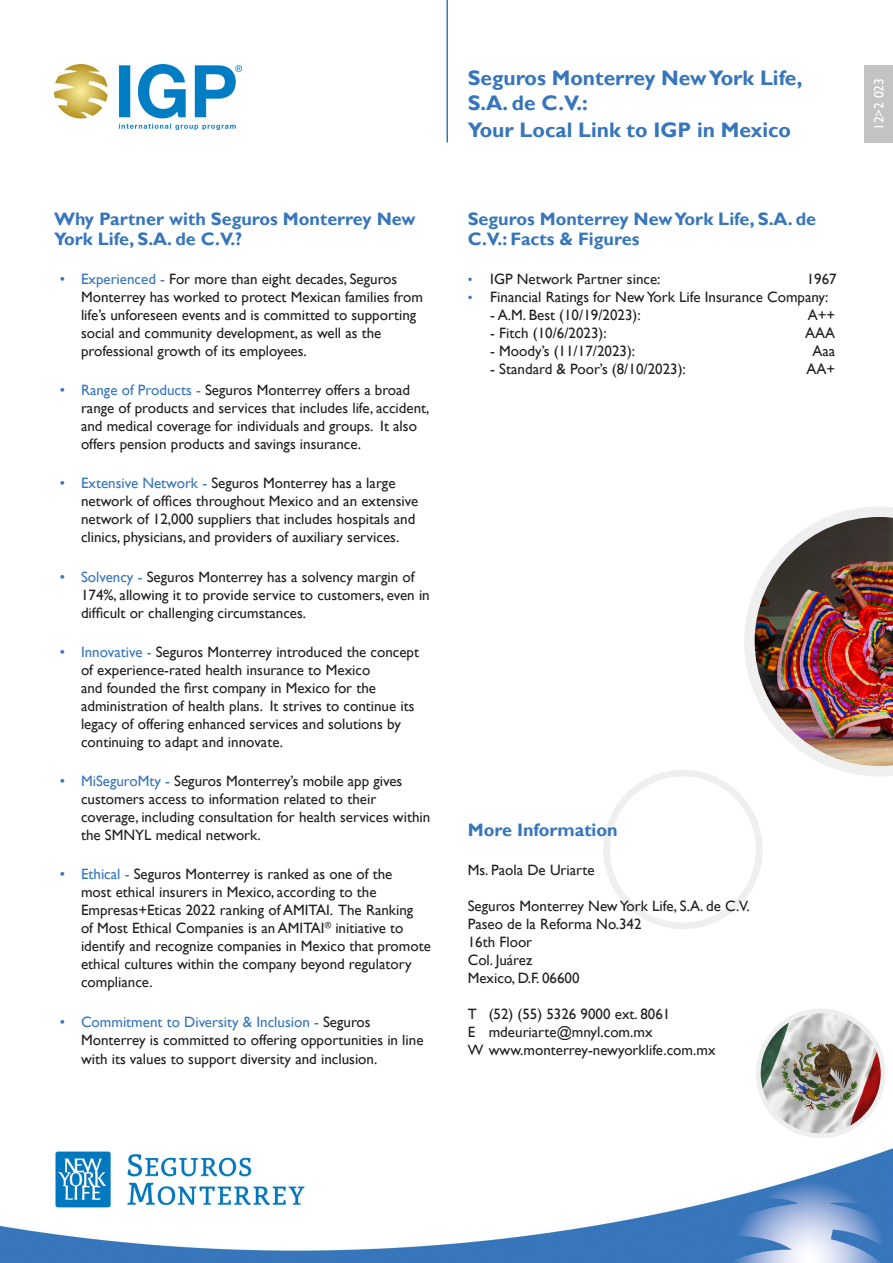
<style>
.page{position:relative;width:893px;height:1263px;background:#fff}
.page>*{position:absolute;margin:0;border:0;box-sizing:border-box;transform-origin:0 0}
.Page_Header{font:700 21px/25.2px "Gill Sans";color:#3776bb}
.BestChoice_-_Paragrah_Title{font:700 18px/19.5px "Gill Sans";color:#3776bb}
.List{font:15px/18px "Gill Sans";color:#231f20}
.t1{font:13.5px "Gill Sans";color:#fff}
.s1{color:#3776bb}
.s2{font-size:13.5px;color:#3776bb}
</style>
<div class="page">
<hr style="left:446px;top:0;width:2px;height:142px;background:#3776bb">
<img style="left:0;top:1132px;width:893px;height:131px">
<img style="left:54px;top:65px;width:187px;height:65px">
<div style="left:865px;top:66px;width:28px;height:77px;background:#c3c3c3"></div>
<div style="left:603px;top:770px;width:160px;height:159px;border:7px solid #efefef;border-radius:50%"></div>
<img style="left:744px;top:507px;width:149px;height:269px">
<img style="left:758px;top:1011px;width:125px;height:125px;border-radius:62px">
<div style="left:756px;top:1008px;width:129px;height:130px;border:5px solid #efefef;border-radius:50%"></div>
<img style="left:54px;top:1151px;width:252px;height:58px">
<p class="BestChoice_-_Paragrah_Title" style="left:54px;top:210px;width:363px">Why Partner with Seguros Monterrey New<br>York Life, S.A. de C.V.?</p>
<p class="List" style="left:81px;top:270px;width:343px;text-indent:-21px"><span class="s1">• Experienced -</span> For more than eight decades, Seguros Monterrey has worked to protect Mexican families from life’s unforeseen events and is committed to supporting social and community development, as well as the professional growth of its employees.</p>
<p class="List" style="left:81px;top:381px;width:350px;text-indent:-21px"><span class="s1">• Range of Products -</span> Seguros Monterrey offers a broad range of products and services that includes life, accident, and medical coverage for individuals and groups. It also offers pension products and savings insurance.</p>
<p class="List" style="left:81px;top:475px;width:339px;text-indent:-21px"><span class="s1">• Extensive Network -</span> Seguros Monterrey has a large network of offices throughout Mexico and an extensive network of 12,000 suppliers that includes hospitals and clinics, physicians, and providers of auxiliary services.</p>
<p class="List" style="left:81px;top:568px;width:350px;text-indent:-21px"><span class="s1">• Solvency -</span> Seguros Monterrey has a solvency margin of<br>174%, allowing it to provide service to customers, even in difficult or challenging circumstances.</p>
<p class="List" style="left:81px;top:643px;width:340px;text-indent:-21px"><span class="s1">• Innovative -</span> Seguros Monterrey introduced the concept of experience-rated health insurance to Mexico<br>and founded the first company in Mexico for the administration of health plans. It strives to continue its legacy of offering enhanced services and solutions by continuing to adapt and innovate.</p>
<p class="List" style="left:81px;top:772px;width:351px;text-indent:-21px"><span class="s1">• MiSeguroMty -</span> Seguros Monterrey’s mobile app gives customers access to information related to their coverage, including consultation for health services within the SMNYL medical network.</p>
<p class="List" style="left:81px;top:866px;width:351px;text-indent:-21px"><span class="s1">• Ethical -</span> Seguros Monterrey is ranked as one of the<br>most ethical insurers in Mexico, according to the Empresas+Eticas 2022 ranking of AMITAI. The Ranking<br>of Most Ethical Companies is an AMITAI<sup>®</sup> initiative to identify and recognize companies in Mexico that promote ethical cultures within the company beyond regulatory compliance.</p>
<p class="List" style="left:81px;top:1013px;width:344px;text-indent:-21px"><span class="s1">• Commitment to Diversity &amp; Inclusion -</span> Seguros<br>Monterrey is committed to offering opportunities in line</p>
<p class="List" style="left:81px;top:1050px;width:298px">with its values to support diversity and inclusion.</p>
<p class="Page_Header" style="left:468px;top:66px;width:336px">Seguros Monterrey New York Life,<br>S.A. de C.V.:</p>
<p class="Page_Header" style="left:468px;top:118px;width:325px">Your Local Link to IGP in Mexico</p>
<p class="BestChoice_-_Paragrah_Title" style="left:468px;top:210px;width:350px">Seguros Monterrey New York Life, S.A. de<br>C.V.: Facts &amp; Figures</p>
<p class="List" style="left:468px;top:270px;width:194px"><span class="s2">•</span> IGP Network Partner since:</p>
<p class="List" style="left:807px;top:270px;width:31px">1967</p>
<p class="List" style="left:468px;top:288px;width:362px"><span class="s2">•</span> Financial Ratings for New York Life Insurance Company:</p>
<p class="List" style="left:490px;top:306px;width:152px">- A.M. Best (10/19/2023):</p>
<p class="List" style="left:808px;top:306px;width:29px">A++</p>
<p class="List" style="left:490px;top:324px;width:118px">- Fitch (10/6/2023):</p>
<p class="List" style="left:805px;top:324px;width:32px">AAA</p>
<p class="List" style="left:490px;top:342px;width:146px">- Moody’s (11/17/2023):</p>
<p class="List" style="left:812px;top:342px;width:24px">Aaa</p>
<p class="List" style="left:490px;top:360px;width:197px">- Standard &amp; Poor’s (8/10/2023):</p>
<p class="List" style="left:806px;top:360px;width:30px">AA+</p>
<p class="BestChoice_-_Paragrah_Title" style="left:468px;top:820px;width:151px">More Information</p>
<p class="List" style="left:468px;top:861px;width:128px">Ms. Paola De Uriarte</p>
<p class="List" style="left:468px;top:897px;width:283px">Seguros Monterrey New York Life, S.A. de C.V.</p>
<p class="List" style="left:468px;top:915px;width:175px">Paseo de la Reforma No.342</p>
<p class="List" style="left:468px;top:933px;width:66px">16th Floor</p>
<p class="List" style="left:468px;top:951px;width:66px">Col. Juárez</p>
<p class="List" style="left:468px;top:969px;width:113px">Mexico, D.F. 06600</p>
<p class="List" style="left:468px;top:1005px;width:204px">T (52) (55) 5326 9000 ext. 8061</p>
<p class="List" style="left:468px;top:1023px;width:186px">E mdeuriarte@mnyl.com.mx</p>
<p class="List" style="left:468px;top:1041px;width:249px">W www.monterrey-newyorklife.com.mx</p>
<p class="t1" style="left:871px;top:130px;width:54px;rotate:-90deg">12&gt;2 023</p>
</div>
